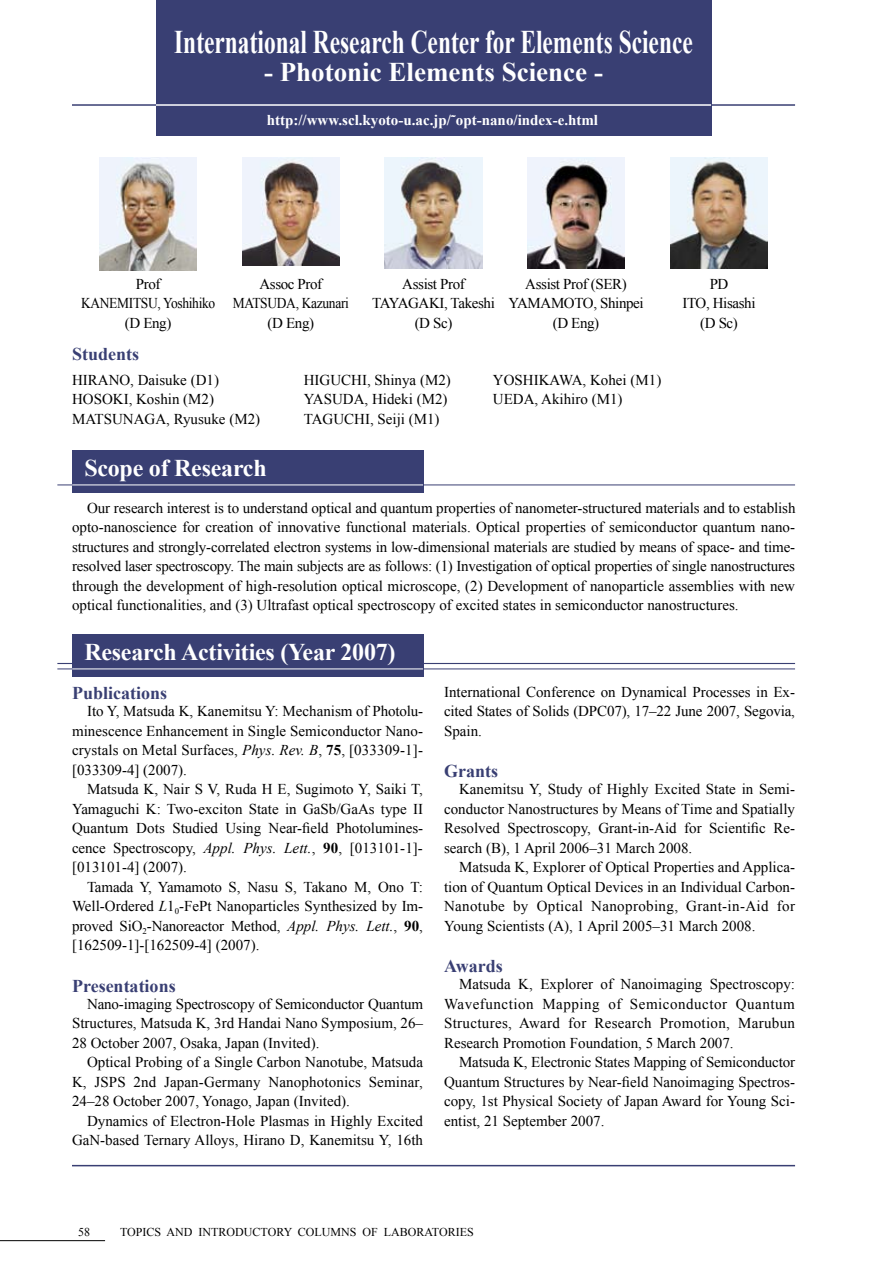
<style>
.page{position:relative;width:893px;height:1263px;background:#fff}
.page>*{position:absolute;margin:0;border:0;box-sizing:border-box;transform-origin:0 0}
.t1{font:700 33px "Times New Roman";color:#fff;scale:.71 1}
.t2{font:700 27px "Times New Roman";color:#fff}
.t3{font:700 24px "Times New Roman";letter-spacing:-.01em;color:#fff}
.t4{font:700 18px "Times New Roman";color:#393f73}
.t5{font:15px/19.5px "Times New Roman";color:#000;text-align:justify}
.t6{font:15px/19.5px "Times New Roman";letter-spacing:-.025em;color:#000;text-align:center}
.t7{font:700 15px "Times New Roman";color:#fff}
.t8{font:12px "Times New Roman";color:#000}
.s1{font-style:italic}
.s2{font-weight:700}
</style>
<div class="page">
<hr style="left:72px;top:1165px;width:723px;height:1px;background:#393f73">
<hr style="left:72px;top:104px;width:723px;height:2px;background:#393f73">
<div style="left:156px;top:0;width:555px;height:136px;background:#393f73"></div>
<hr style="left:156px;top:104px;width:555px;height:2px;background:#fff">
<hr style="left:0;top:1240px;width:105px;height:1px;background:#000">
<hr style="left:892px;top:0;width:1px;height:136px;background:#393f73">
<div style="left:72px;top:450px;width:351px;height:43px;background:#393f73"></div>
<hr style="left:72px;top:484px;width:351px;height:1px;background:#fff">
<hr style="left:423px;top:484px;width:372px;height:1px;background:#393f73">
<svg style="left:57px;top:484px;width:15px;height:1px"></svg>
<hr style="left:423px;top:668px;width:372px;height:1px;background:#393f73">
<hr style="left:423px;top:663px;width:372px;height:1px;background:#393f73">
<div style="left:72px;top:634px;width:351px;height:42px;background:#393f73"></div>
<hr style="left:72px;top:668px;width:351px;height:1px;background:#fff">
<svg style="left:57px;top:663px;width:15px;height:6px"></svg>
<div style="left:242px;top:158px;width:98px;height:110px;background:linear-gradient(to right,#fff,#fff)"></div>
<img style="left:242px;top:158px;width:98px;height:107px">
<img style="left:385px;top:158px;width:97px;height:110px">
<img style="left:99px;top:158px;width:98px;height:112px">
<img style="left:527px;top:158px;width:98px;height:110px">
<img style="left:670px;top:158px;width:98px;height:110px">
<h1 class="t1" style="left:174px;top:19px;width:732px">International Research Center for Elements Science</h1>
<h2 class="t2" style="left:264px;top:53px;width:340px">- Photonic Elements Science -</h2>
<p class="t7" style="left:267px;top:110px;width:333px">http://www.scl.kyoto-u.ac.jp/˜opt-nano/index-e.html</p>
<p class="t6" style="left:81px;top:273px;width:136px">Prof<br>KANEMITSU, Yoshihiko (D Eng)</p>
<p class="t6" style="left:233px;top:273px;width:118px">Assoc Prof<br>MATSUDA, Kazunari (D Eng)</p>
<p class="t6" style="left:372px;top:273px;width:124px">Assist Prof<br>TAYAGAKI, Takeshi (D Sc)</p>
<p class="t6" style="left:508px;top:273px;width:137px">Assist Prof (SER)<br>YAMAMOTO, Shinpei (D Eng)</p>
<p class="t6" style="left:682px;top:273px;width:75px">PD<br>ITO, Hisashi (D Sc)</p>
<p class="t4" style="left:72px;top:341px;width:69px">Students</p>
<p class="t5" style="left:72px;top:369px;width:190px;text-align:left">HIRANO, Daisuke (D1)<br>HOSOKI, Koshin (M2)<br>MATSUNAGA, Ryusuke (M2)</p>
<p class="t5" style="left:304px;top:369px;width:149px;text-align:left">HIGUCHI, Shinya (M2)<br>YASUDA, Hideki (M2)<br>TAGUCHI, Seiji (M1)</p>
<p class="t5" style="left:493px;top:369px;width:170px">YOSHIKAWA, Kohei (M1)<br>UEDA, Akihiro (M1)</p>
<h3 class="t3" style="left:84px;top:451px;width:184px">Scope of Research</h3>
<p class="t5" style="left:72px;top:497px;width:725px;text-indent:15px">Our research interest is to understand optical and quantum properties of nanometer-structured materials and to establish opto-nanoscience for creation of innovative functional materials. Optical properties of semiconductor quantum nano&shy;structures and strongly-correlated electron systems in low-dimensional materials are studied by means of space- and time&shy;resolved laser spectroscopy. The main subjects are as follows: (1) Investigation of optical properties of single nanostructures through the development of high-resolution optical microscope, (2) Development of nanoparticle assemblies with new optical functionalities, and (3) Ultrafast optical spectroscopy of excited states in semiconductor nanostructures.</p>
<h3 class="t3" style="left:84px;top:635px;width:313px">Research Activities (Year 2007)</h3>
<p class="t4" style="left:72px;top:680px;width:97px">Publications</p>
<p class="t5" style="left:72px;top:701px;width:352px;text-indent:15px">Ito Y, Matsuda K, Kanemitsu Y: Mechanism of Photolu&shy;minescence Enhancement in Single Semiconductor Nano&shy;crystals on Metal Surfaces, <span class="s1">Phys. Rev. B</span>, <span class="s2">75</span>, [033309-1]- [033309-4] (2007).</p>
<p class="t5" style="left:72px;top:779px;width:352px;text-indent:15px">Matsuda K, Nair S V, Ruda H E, Sugimoto Y, Saiki T, Yamaguchi K: Two-exciton State in GaSb/GaAs type II Quantum Dots Studied Using Near-field Photolumines&shy;cence Spectroscopy, <span class="s1">Appl. Phys. Lett.</span>, <span class="s2">90</span>, [013101-1]- [013101-4] (2007).</p>
<p class="t5" style="left:72px;top:876px;width:353px;text-indent:15px">Tamada Y, Yamamoto S, Nasu S, Takano M, Ono T:<br>Well-Ordered <span class="s1">L</span>1<sub>0</sub>-FePt Nanoparticles Synthesized by Im&shy;proved SiO<sub>2</sub>-Nanoreactor Method, <span class="s1">Appl. Phys. Lett.</span>, <span class="s2">90</span>, [162509-1]-[162509-4] (2007).</p>
<p class="t4" style="left:72px;top:973px;width:105px">Presentations</p>
<p class="t5" style="left:72px;top:993px;width:353px;text-indent:15px">Nano-imaging Spectroscopy of Semiconductor Quantum Structures, Matsuda K, 3rd Handai Nano Symposium, 26– 28 October 2007, Osaka, Japan (Invited).</p>
<p class="t5" style="left:72px;top:1052px;width:353px;text-indent:15px">Optical Probing of a Single Carbon Nanotube, Matsuda K, JSPS 2nd Japan-Germany Nanophotonics Seminar, 24–28 October 2007, Yonago, Japan (Invited).</p>
<p class="t5" style="left:72px;top:1110px;width:353px;text-align:right">Dynamics of Electron-Hole Plasmas in Highly Excited<br>GaN-based Ternary Alloys, Hirano D, Kanemitsu Y, 16th</p>
<p class="t5" style="left:444px;top:681px;width:352px">International Conference on Dynamical Processes in Ex&shy;cited States of Solids (DPC07), 17–22 June 2007, Segovia, Spain.</p>
<p class="t4" style="left:444px;top:758px;width:55px">Grants</p>
<p class="t5" style="left:444px;top:779px;width:353px;text-indent:15px">Kanemitsu Y, Study of Highly Excited State in Semi&shy;conductor Nanostructures by Means of Time and Spatially Resolved Spectroscopy, Grant-in-Aid for Scientific Re&shy;search (B), 1 April 2006–31 March 2008.</p>
<p class="t5" style="left:444px;top:857px;width:353px;text-indent:15px">Matsuda K, Explorer of Optical Properties and Applica&shy;tion of Quantum Optical Devices in an Individual Carbon-Nanotube by Optical Nanoprobing, Grant-in-Aid for Young Scientists (A), 1 April 2005–31 March 2008.</p>
<p class="t4" style="left:444px;top:953px;width:60px">Awards</p>
<p class="t5" style="left:444px;top:974px;width:353px;text-indent:15px">Matsuda K, Explorer of Nanoimaging Spectroscopy:<br>Wavefunction Mapping of Semiconductor Quantum Structures, Award for Research Promotion, Marubun Research Promotion Foundation, 5 March 2007.</p>
<p class="t5" style="left:444px;top:1052px;width:352px;text-indent:15px">Matsuda K, Electronic States Mapping of Semiconductor Quantum Structures by Near-field Nanoimaging Spectros&shy;copy, 1st Physical Society of Japan Award for Young Sci&shy;entist, 21 September 2007.</p>
<p class="t8" style="left:78px;top:1223px;width:13px">58</p>
<p class="t8" style="left:120px;top:1223px;width:355px">TOPICS AND INTRODUCTORY COLUMNS OF LABORATORIES</p>
</div>
